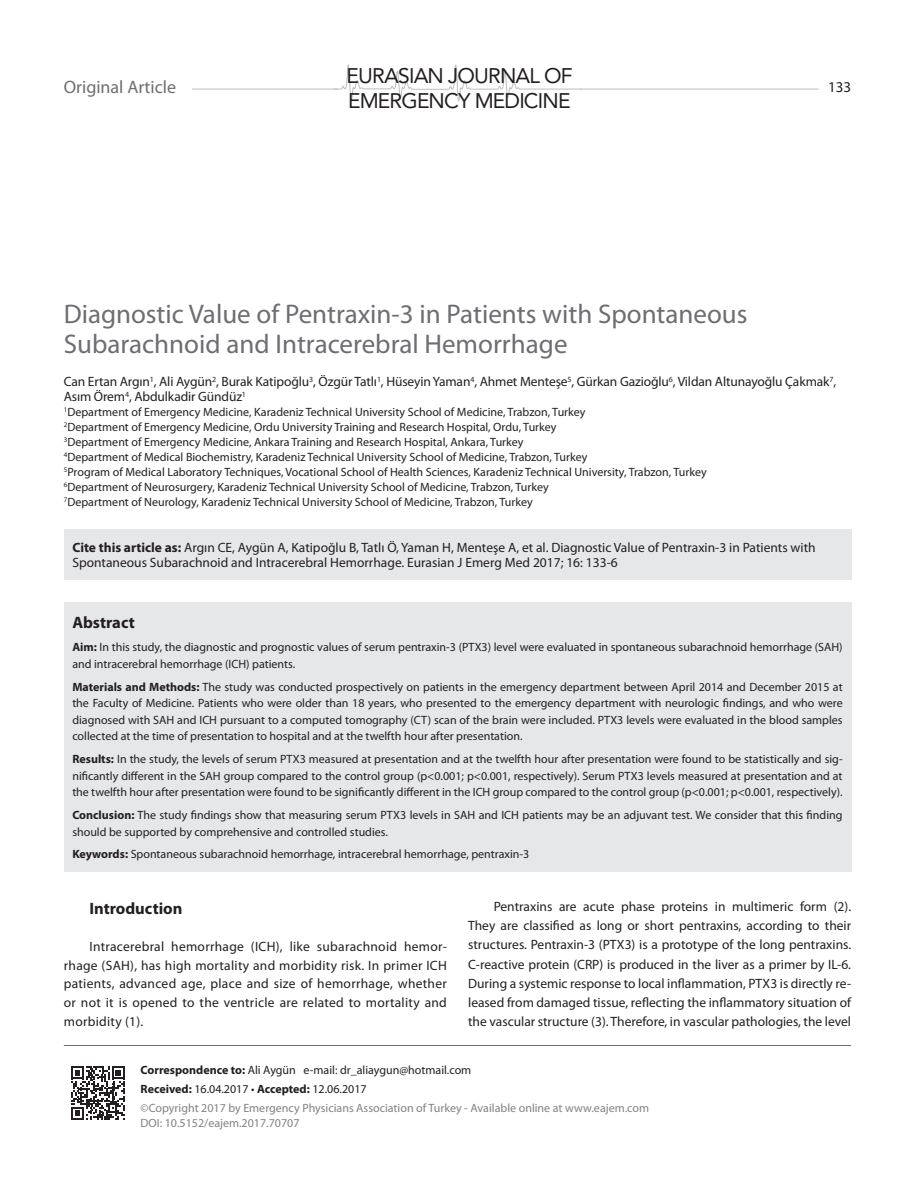
<style>
.page{position:relative;width:915px;height:1191px;background:#fff}
.page>*{position:absolute;margin:0;border:0;box-sizing:border-box;transform-origin:0 0}
.t1{font:27px/30px "Myriad Pro";color:#6d6e71}
.t2{font:21px/24.3px "Avenir LT Std";letter-spacing:-.04em;color:#231f20}
.t3{font:18px "Myriad Pro";color:#6d6e71}
.t4{font:700 16.5px "Myriad Pro";color:#231f20}
.t5{font:15px "Myriad Pro";color:#231f20}
.t6{font:13.5px/19px "Myriad Pro";color:#231f20}
.t7{font:12px/16.5px "Myriad Pro";color:#231f20}
.t8{font:12px/19.2px "Myriad Pro";color:#808285}
.s1{font-weight:700}
.s2{font-weight:700;color:#231f20}
.s3{color:#231f20}
</style>
<div class="page">
<hr style="left:64px;top:1045px;width:786px;height:1px;background:#6d6e71">
<svg style="left:71px;top:1066px;width:53px;height:53px"></svg>
<div style="left:64px;top:602px;width:786px;height:269px;background:#e6e7e8"></div>
<hr style="left:192px;top:89px;width:626px;height:1px;background:#bcbec0">
<svg style="left:333px;top:64px;width:248px;height:37px"></svg>
<div style="left:64px;top:529px;width:786px;height:50px;background:#e6e7e8"></div>
<h2 class="t2" style="left:346px;top:64px;width:227px">EURASIAN JOURNAL OF<br>EMERGENCY MEDICINE</h2>
<h3 class="t3" style="left:64px;top:76px;width:114px">Original Article</h3>
<p class="t5" style="left:827px;top:78px;width:25px">133</p>
<h1 class="t1" style="left:64px;top:299px;width:685px">Diagnostic Value of Pentraxin-3 in Patients with Spontaneous<br>Subarachnoid and Intracerebral Hemorrhage</h1>
<p class="t6" style="left:64px;top:374px;width:773px;line-height:15px">Can Ertan Argın<sup>1</sup>, Ali Aygün<sup>2</sup>, Burak Katipoğlu<sup>3</sup>, Özgür Tatlı<sup>1</sup>, Hüseyin Yaman<sup>4</sup>, Ahmet Menteşe<sup>5</sup>, Gürkan Gazioğlu<sup>6</sup>, Vildan Altunayoğlu Çakmak<sup>7</sup>,<br>Asım Örem<sup>4</sup>, Abdulkadir Gündüz<sup>1</sup></p>
<p class="t7" style="left:64px;top:404px;width:644px;line-height:15px"><sup>1</sup>Department of Emergency Medicine, Karadeniz Technical University School of Medicine, Trabzon, Turkey<br><sup>2</sup>Department of Emergency Medicine, Ordu University Training and Research Hospital, Ordu, Turkey<br><sup>3</sup>Department of Emergency Medicine, Ankara Training and Research Hospital, Ankara, Turkey<br><sup>4</sup>Department of Medical Biochemistry, Karadeniz Technical University School of Medicine, Trabzon, Turkey<br><sup>5</sup>Program of Medical Laboratory Techniques, Vocational School of Health Sciences, Karadeniz Technical University, Trabzon, Turkey <sup>6</sup>Department of Neurosurgery, Karadeniz Technical University School of Medicine, Trabzon, Turkey<br><sup>7</sup>Department of Neurology, Karadeniz Technical University School of Medicine, Trabzon, Turkey</p>
<p class="t6" style="left:72px;top:539px;width:744px;line-height:15px"><span class="s1">Cite this article as:</span> Argın CE, Aygün A, Katipoğlu B, Tatlı Ö, Yaman H, Menteşe A, et al. Diagnostic Value of Pentraxin-3 in Patients with<br>Spontaneous Subarachnoid and Intracerebral Hemorrhage. Eurasian J Emerg Med 2017; 16: 133-6</p>
<h3 class="t4" style="left:72px;top:612px;width:64px">Abstract</h3>
<p class="t7" style="left:72px;top:639px;width:771px"><span class="s1">Aim:</span> In this study, the diagnostic and prognostic values of serum pentraxin-3 (PTX3) level were evaluated in spontaneous subarachnoid hemorrhage (SAH) and intracerebral hemorrhage (ICH) patients.</p>
<p class="t7" style="left:72px;top:678px;width:771px;text-align:justify"><span class="s1">Materials and Methods:</span> The study was conducted prospectively on patients in the emergency department between April 2014 and December 2015 at the Faculty of Medicine. Patients who were older than 18 years, who presented to the emergency department with neurologic findings, and who were diagnosed with SAH and ICH pursuant to a computed tomography (CT) scan of the brain were included. PTX3 levels were evaluated in the blood samples collected at the time of presentation to hospital and at the twelfth hour after presentation.</p>
<p class="t7" style="left:72px;top:750px;width:771px;text-align:justify"><span class="s1">Results:</span> In the study, the levels of serum PTX3 measured at presentation and at the twelfth hour after presentation were found to be statistically and sig&shy;nificantly different in the SAH group compared to the control group (p&lt;0.001; p&lt;0.001, respectively). Serum PTX3 levels measured at presentation and at the twelfth hour after presentation were found to be significantly different in the ICH group compared to the control group (p&lt;0.001; p&lt;0.001, respectively).</p>
<p class="t7" style="left:72px;top:806px;width:771px"><span class="s1">Conclusion:</span> The study findings show that measuring serum PTX3 levels in SAH and ICH patients may be an adjuvant test. We consider that this finding should be supported by comprehensive and controlled studies.</p>
<p class="t7" style="left:72px;top:846px;width:458px"><span class="s1">Keywords:</span> Spontaneous subarachnoid hemorrhage, intracerebral hemorrhage, pentraxin-3</p>
<p class="t6" style="left:468px;top:897px;width:384px;text-align:justify;text-indent:26px">Pentraxins are acute phase proteins in multimeric form (2).<br>They are classified as long or short pentraxins, according to their structures. Pentraxin-3 (PTX3) is a prototype of the long pentraxins.<br>C-reactive protein (CRP) is produced in the liver as a primer by IL-6.<br>During a systemic response to local inflammation, PTX3 is directly re&shy;leased from damaged tissue, reflecting the inflammatory situation of the vascular structure (3). Therefore, in vascular pathologies, the level</p>
<p class="t8" style="left:141px;top:1059px;width:510px"><span class="s2">Correspondence to:</span> <span class="s3">Ali Aygün e-mail: dr_aliaygun@hotmail.com<br></span><span class="s2">Received:</span> <span class="s3">16.04.2017 •</span> <span class="s2">Accepted:</span> <span class="s3">12.06.2017<br></span>©Copyright 2017 by Emergency Physicians Association of Turkey - Available online at www.eajem.com</p>
<p class="t8" style="left:141px;top:1113px;width:160px">DOI: 10.5152/eajem.2017.70707</p>
<h3 class="t4" style="left:89px;top:897px;width:95px">Introduction</h3>
<p class="t6" style="left:64px;top:937px;width:384px;line-height:18.6px;text-align:justify;text-indent:26px">Intracerebral hemorrhage (ICH), like subarachnoid hemor&shy;rhage (SAH), has high mortality and morbidity risk. In primer ICH patients, advanced age, place and size of hemorrhage, whether or not it is opened to the ventricle are related to mortality and morbidity (1).</p>
</div>
